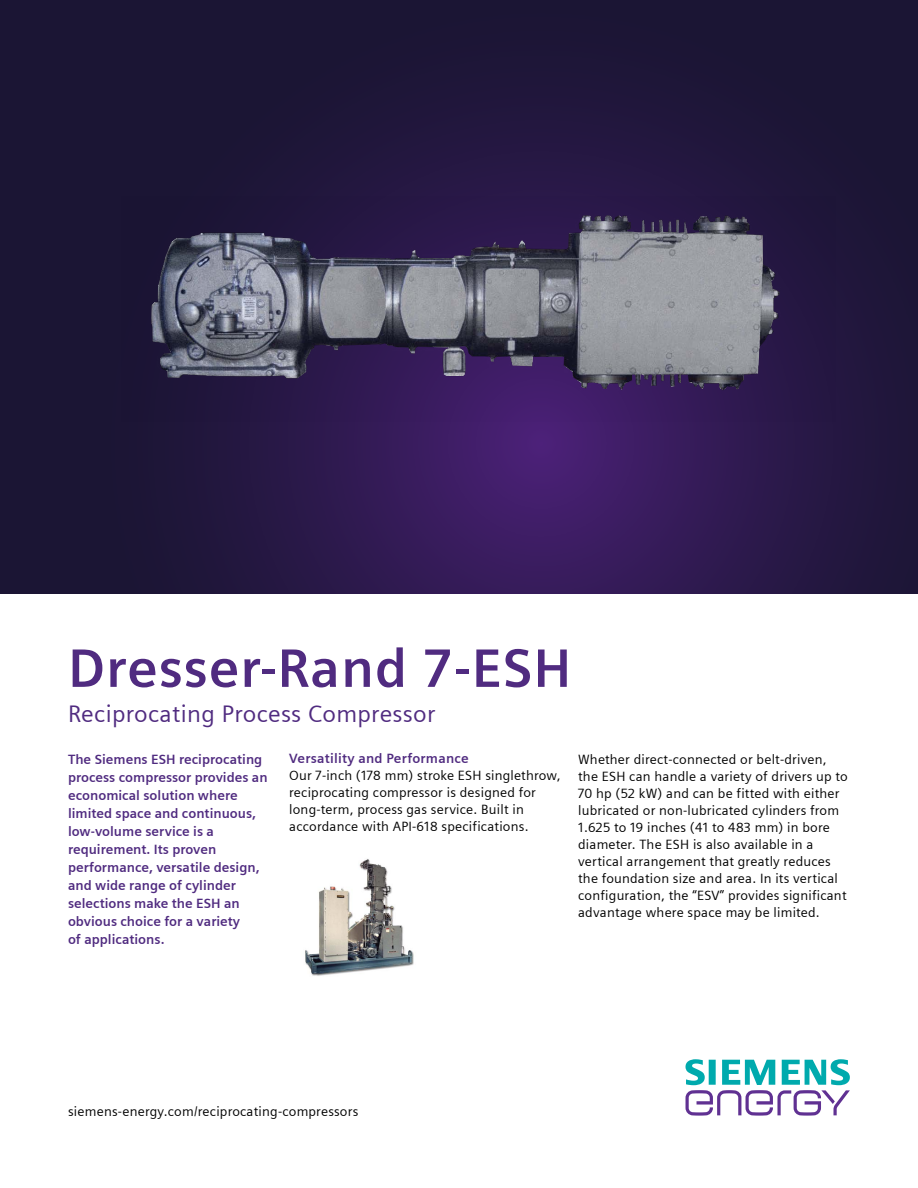
<style>
.page{position:relative;width:918px;height:1188px;background:#fff}
.page>*{position:absolute;margin:0;border:0;box-sizing:border-box;transform-origin:0 0}
.t1{font:54px "Siemens Sans Bold";letter-spacing:.015em;color:#502b80}
.t2{font:24px "Siemens Sans";letter-spacing:.015em;color:#502b80}
.t3{font:13.5px/17px "Siemens Sans";letter-spacing:.015em;color:#000}
.t4{font:13.5px/18px "Siemens Sans Bold";color:#502b80}
</style>
<div class="page">
<img style="left:305px;top:859px;width:109px;height:117px">
<img style="left:0;top:0;width:918px;height:594px">
<svg style="left:686px;top:1059px;width:164px;height:57px"></svg>
<img style="left:122px;top:197px;width:713px;height:225px">
<h1 class="t1" style="left:68px;top:627px;width:505px">Dresser-Rand 7-ESH</h1>
<h2 class="t2" style="left:68px;top:696px;width:369px">Reciprocating Process Compressor</h2>
<p class="t4" style="left:68px;top:750px;width:201px">The Siemens ESH reciprocating process compressor provides an economical solution where limited space and continuous, low-volume service is a requirement. Its proven performance, versatile design, and wide range of cylinder selections make the ESH an obvious choice for a variety<br>of applications.</p>
<p class="t4" style="left:289px;top:749px;width:181px">Versatility and Performance</p>
<p class="t3" style="left:289px;top:767px;width:273px">Our 7-inch (178 mm) stroke ESH singlethrow, reciprocating compressor is designed for long-term, process gas service. Built in accordance with API-618 specifications.</p>
<p class="t3" style="left:578px;top:750px;width:271px">Whether direct-connected or belt-driven, the ESH can handle a variety of drivers up to 70 hp (52 kW) and can be fitted with either lubricated or non-lubricated cylinders from 1.625 to 19 inches (41 to 483 mm) in bore diameter. The ESH is also available in a vertical arrangement that greatly reduces the foundation size and area. In its vertical configuration, the “ESV” provides significant advantage where space may be limited.</p>
<p class="t3" style="left:68px;top:1102px;width:292px">siemens-energy.com/reciprocating-compressors</p>
</div>
